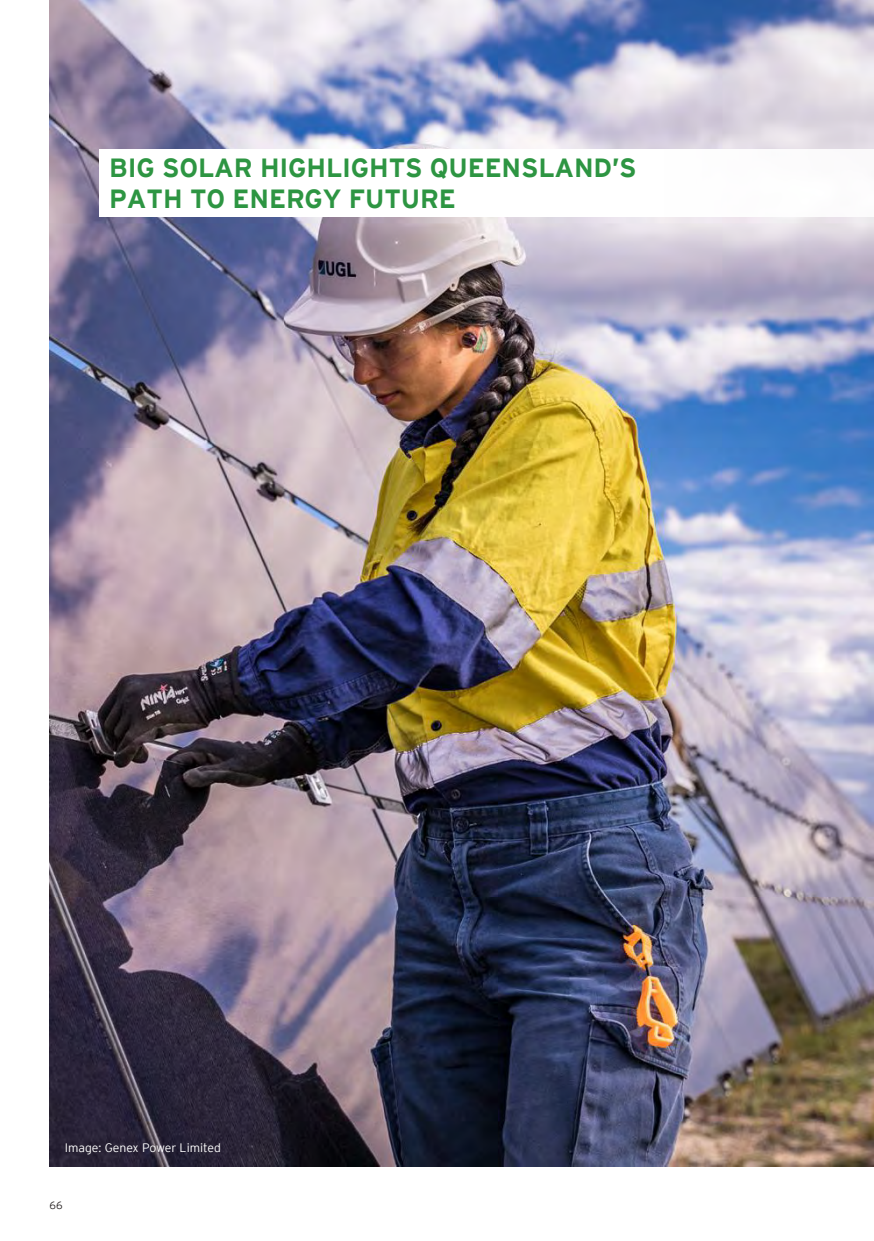
<style>
.page{position:relative;width:874px;height:1241px;background:#fff}
.page>*{position:absolute;margin:0;border:0;box-sizing:border-box;transform-origin:0 0}
.t1{font:700 26.25px/31.5px "Interstate";letter-spacing:-.005em;color:#2d9542}
.t2{font:300 12.25px "Interstate";color:#fff}
.t3{font:300 10.5px "Interstate";color:#241f1f}
</style>
<div class="page">
<img style="left:50px;top:0;width:823px;height:1165px">
<div style="left:99px;top:149px;width:774px;height:68px;background:#fff"></div>
<div style="left:61px;top:1137px;width:164px;height:21px;background:#241f1f;opacity:.3"></div>
<p class="t1" style="left:109px;top:151px;width:528px">BIG SOLAR HIGHLIGHTS QUEENSLAND’S<br>PATH TO ENERGY FUTURE</p>
<p class="t2" style="left:65px;top:1140px;width:158px">Image: Genex Power Limited</p>
<p class="t3" style="left:50px;top:1198px;width:14px">66</p>
</div>
